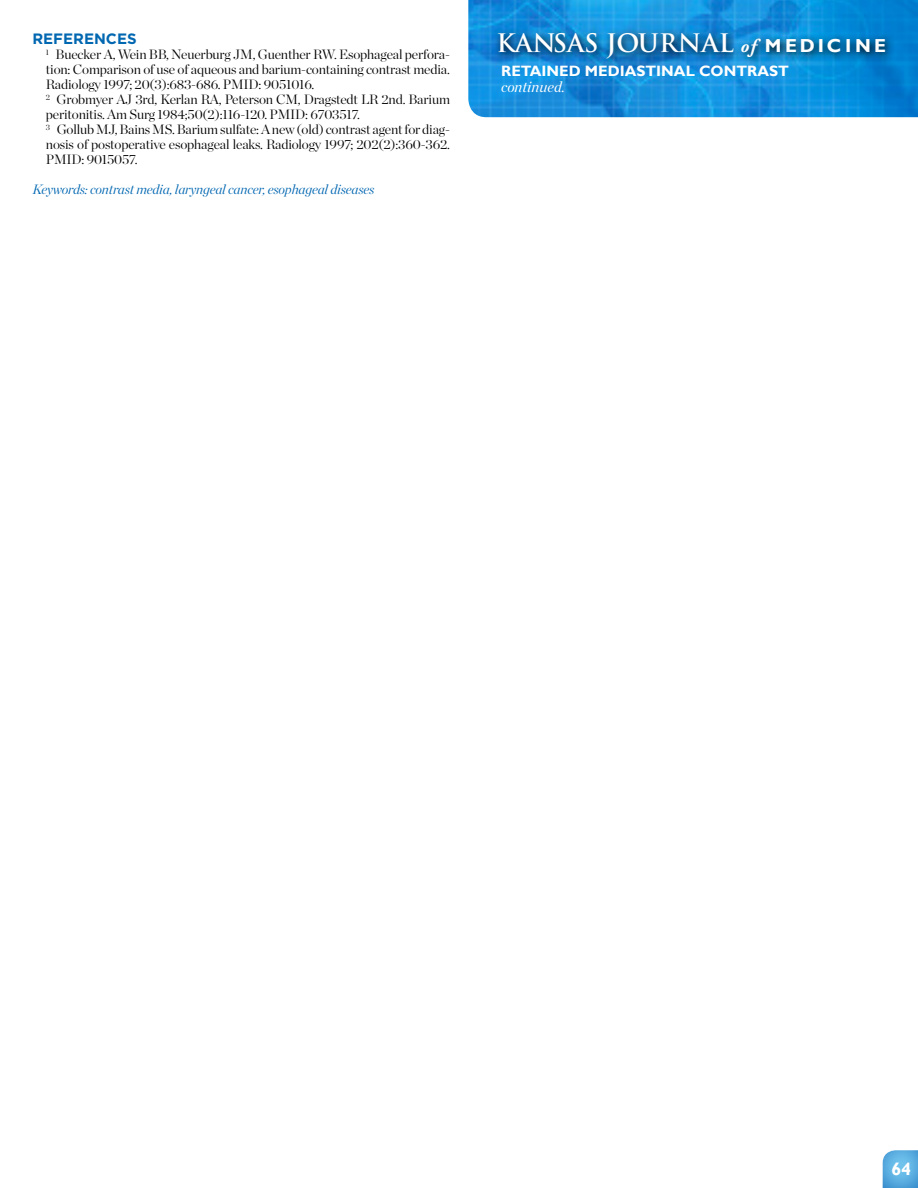
<style>
.page{position:relative;width:918px;height:1188px;background:#fff}
.page>*{position:absolute;margin:0;border:0;box-sizing:border-box;transform-origin:0 0}
.t1{font:700 24.9px "Trajan Pro";color:#fff}
.t2{font:700 18px "Gill Sans";color:#fff}
.t3{font:700 15px "Gill Sans";color:#fff}
.t4{font:700 15px "Gotham";color:#0067b1}
.t5{font:italic 15px "Chronicle Display";color:#fff}
.t6{font:300 13.5px/15px "Chronicle Display";letter-spacing:-.01em;color:#000}
.t7{font:italic 300 13.5px "Chronicle Display";letter-spacing:-.01em;color:#0067b1}
.s1{font-family:"Adobe Garamond Pro";font-style:italic;font-size:18.75px}
.s2{font-family:"Gill Sans";font-size:18.75px}
</style>
<div class="page">
<img style="left:468px;top:0;width:450px;height:117px">
<svg style="left:494px;top:27px;width:402px;height:41px;background:#107abd"></svg>
<svg style="left:882px;top:1150px;width:36px;height:38px"></svg>
<p class="t4" style="left:32px;top:29px;width:106px">REFERENCES</p>
<p class="t6" style="left:46px;top:46px;width:406px"><sup>1</sup> Buecker A, Wein BB, Neuerburg JM, Guenther RW. Esophageal perfora&shy;tion: Comparison of use of aqueous and barium-containing contrast media.<br>Radiology 1997; 20(3):683-686. PMID: 9051016.<br><sup>2</sup> Grobmyer AJ 3rd, Kerlan RA, Peterson CM, Dragstedt LR 2nd. Barium peritonitis. Am Surg 1984;50(2):116-120. PMID: 6703517.<br><sup>3</sup> Gollub MJ, Bains MS. Barium sulfate: A new (old) contrast agent for diag&shy;nosis of postoperative esophageal leaks. Radiology 1997; 202(2):360-362.<br>PMID: 9015057.</p>
<p class="t7" style="left:32px;top:179px;width:343px">Keywords: contrast media, laryngeal cancer, esophageal diseases</p>
<h1 class="t1" style="left:496px;top:28px;width:391px">KANSAS JOURNAL <span class="s1">of</span> <span class="s2">M EDIC I N E</span></h1>
<p class="t3" style="left:501px;top:62px;width:289px">RETAINED MEDIASTINAL CONTRAST</p>
<p class="t5" style="left:501px;top:75px;width:65px">continued.</p>
<h2 class="t2" style="left:891px;top:1158px;width:21px">64</h2>
</div>
